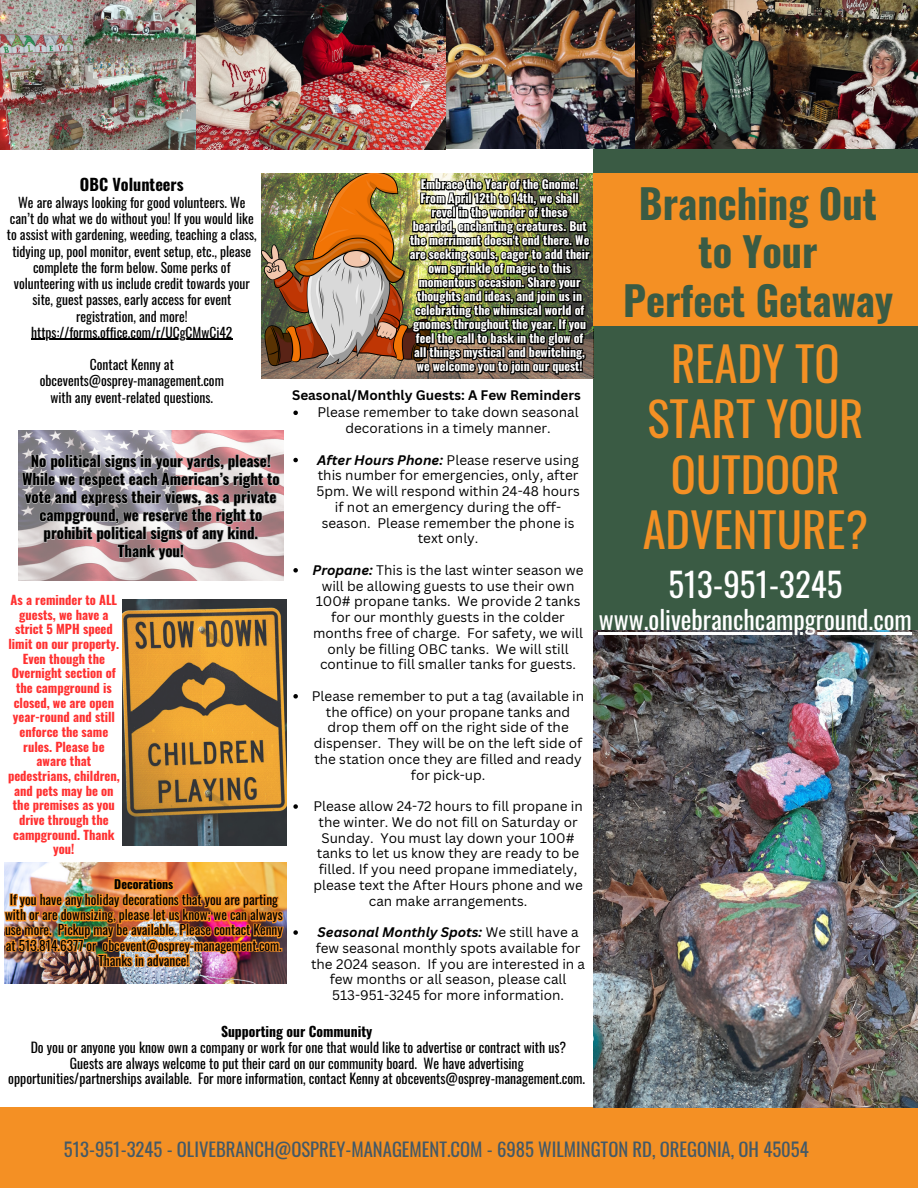
<style>
.page{position:relative;width:918px;height:1188px;background:#fff}
.page>*{position:absolute;margin:0;border:0;box-sizing:border-box;transform-origin:0 0}
.t1{font:46.65px/55.2px "Oswald";color:#f49024;text-align:center}
.t2{font:700 40.35px/48.3px "Oswald";color:#3a5b44;text-align:center}
.t3{font:33px "Oswald";color:#fff}
.t4{font:25.5px "Oswald";color:#fff}
.t5{font:18.6px "Oswald";color:#435967}
.t6{font:700 16.2px "Oswald";color:#000}
.t7{font:700 15px/18px "Oswald";color:#000;text-align:center}
.t8{font:13.8px/15.8px "Oswald";color:#000;text-align:center}
.t9{font:700 13.8px "Oswald";color:#000}
.t10{font:13.5px/15.8px "Canva Sans";color:#000;text-align:center}
.t11{font:13.5px/16.2px "Oswald";color:#000;text-align:center}
.t12{font:700 13.5px "Canva Sans";color:#000}
.t13{font:13.35px/15.1px "Oswald";color:#000;text-align:center}
.t14{font:700 12.6px/14.7px "Oswald";color:#ff3131;text-align:center}
.t15{font:700 12px/14px "Oswald";color:#fff;text-align:center}
.t16{font:700 12px "Oswald";color:#000}
.s1{font-weight:700;font-style:italic}
</style>
<div class="page">
<div style="left:594px;top:103px;width:324px;height:585px;background:#3a5b44"></div>
<div style="left:0;top:1107px;width:918px;height:81px;background:#f49024"></div>
<img style="left:594px;top:631px;width:324px;height:477px">
<img style="left:0;top:0;width:918px;height:149px">
<img style="left:262px;top:174px;width:332px;height:204px">
<div style="left:594px;top:174px;width:324px;height:152px;background:#f49024"></div>
<img style="left:18px;top:430px;width:266px;height:151px">
<img style="left:122px;top:599px;width:165px;height:247px">
<img style="left:5px;top:862px;width:281px;height:122px">
<img style="left:262px;top:174px;width:145px;height:193px">
<svg style="left:293px;top:411px;width:5px;height:4px"></svg>
<svg style="left:293px;top:458px;width:5px;height:4px"></svg>
<svg style="left:293px;top:568px;width:5px;height:5px"></svg>
<svg style="left:293px;top:694px;width:5px;height:5px"></svg>
<svg style="left:293px;top:804px;width:5px;height:5px"></svg>
<svg style="left:293px;top:930px;width:5px;height:5px"></svg>
<hr style="left:599px;top:632px;width:313px;height:2px;background:#fff">
<hr style="left:31px;top:339px;width:201px;height:1px;background:#000">
<svg style="left:21px;top:454px;width:259px;height:107px;background:#bdafb2"></svg>
<img style="left:4px;top:874px;width:281px;height:104px">
<img style="left:407px;top:174px;width:185px;height:205px">
<p class="t6" style="left:80px;top:171px;width:105px">OBC Volunteers</p>
<p class="t11" style="left:7px;top:194px;width:251px">We are always looking for good volunteers. We can’t do what we do without you! If you would like to assist with gardening, weeding, teaching a class, tidying up, pool monitor, event setup, etc., please complete the form below. Some perks of volunteering with us include credit towards your site, guest passes, early access for event registration, and more! https://forms.office.com/r/UCgCMwCi42</p>
<p class="t11" style="left:40px;top:356px;width:186px">Contact Kenny at obcevents@osprey-management.com with any event-related questions.</p>
<p class="t7" style="left:22px;top:451px;width:259px">No political signs in your yards, please!<br>While we respect each American’s right to vote and express their views, as a private campground, we reserve the right to prohibit political signs of any kind.<br>Thank you!</p>
<p class="t14" style="left:8px;top:592px;width:113px">As a reminder to ALL guests, we have a strict 5 MPH speed limit on our property.<br>Even though the<br>Overnight section of the campground is closed, we are open year-round and still enforce the same rules. Please be aware that pedestrians, children, and pets may be on the premises as you drive through the campground. Thank you!</p>
<p class="t16" style="left:114px;top:875px;width:61px">Decorations</p>
<p class="t13" style="left:5px;top:892px;width:279px">If you have any holiday decorations that you are parting with or are downsizing, please let us know; we can always use more. Pickup may be available. Please contact Kenny at 513.814.6377 or obcevent@osprey-management.com.<br>Thanks in advance!</p>
<p class="t15" style="left:410px;top:177px;width:181px">Embrace the Year of the Gnome!<br>From April 12th to 14th, we shall revel in the wonder of these bearded, enchanting creatures. But the merriment doesn't end there. We are seeking souls, eager to add their own sprinkle of magic to this momentous occasion. Share your thoughts and ideas, and join us in celebrating the whimsical world of gnomes throughout the year. If you feel the call to bask in the glow of all things mystical and bewitching, we welcome you to join our quest!</p>
<p class="t12" style="left:292px;top:386px;width:290px">Seasonal/Monthly Guests: A Few Reminders</p>
<p class="t10" style="left:317px;top:404px;width:263px">Please remember to take down seasonal decorations in a timely manner.</p>
<p class="t10" style="left:316px;top:451px;width:265px"><span class="s1">After Hours Phone:</span> Please reserve using this number for emergencies, only, after 5pm. We will respond within 24-48 hours if not an emergency during the off&shy;season. Please remember the phone is text only.</p>
<p class="t10" style="left:313px;top:562px;width:273px"><span class="s1">Propane:</span> This is the last winter season we will be allowing guests to use their own 100# propane tanks. We provide 2 tanks for our monthly guests in the colder months free of charge. For safety, we will only be filling OBC tanks. We will still continue to fill smaller tanks for guests.</p>
<p class="t10" style="left:312px;top:688px;width:274px">Please remember to put a tag (available in the office) on your propane tanks and drop them off on the right side of the dispenser. They will be on the left side of the station once they are filled and ready for pick-up.</p>
<p class="t10" style="left:313px;top:798px;width:271px">Please allow 24-72 hours to fill propane in the winter. We do not fill on Saturday or Sunday. You must lay down your 100# tanks to let us know they are ready to be filled. If you need propane immediately, please text the After Hours phone and we can make arrangements.</p>
<p class="t10" style="left:311px;top:924px;width:276px"><span class="s1">Seasonal Monthly Spots:</span> We still have a few seasonal monthly spots available for the 2024 season. If you are interested in a few months or all season, please call 513-951-3245 for more information.</p>
<p class="t2" style="left:623px;top:178px;width:272px">Branching Out to Your<br>Perfect Getaway</p>
<p class="t1" style="left:643px;top:335px;width:227px">READY TO<br>START YOUR<br>OUTDOOR<br>ADVENTURE?</p>
<p class="t3" style="left:668px;top:559px;width:175px">513-951-3245</p>
<p class="t4" style="left:599px;top:599px;width:315px">www.olivebranchcampground.com</p>
<p class="t9" style="left:221px;top:1021px;width:153px">Supporting our Community</p>
<p class="t8" style="left:8px;top:1039px;width:578px">Do you or anyone you know own a company or work for one that would like to advertise or contract with us?<br>Guests are always welcome to put their card on our community board. We have advertising opportunities/partnerships available. For more information, contact Kenny at obcevents@osprey-management.com.</p>
<p class="t5" style="left:64px;top:1135px;width:746px">513-951-3245 - OLIVEBRANCH@OSPREY-MANAGEMENT.COM - 6985 WILMINGTON RD, OREGONIA, OH 45054</p>
</div>
